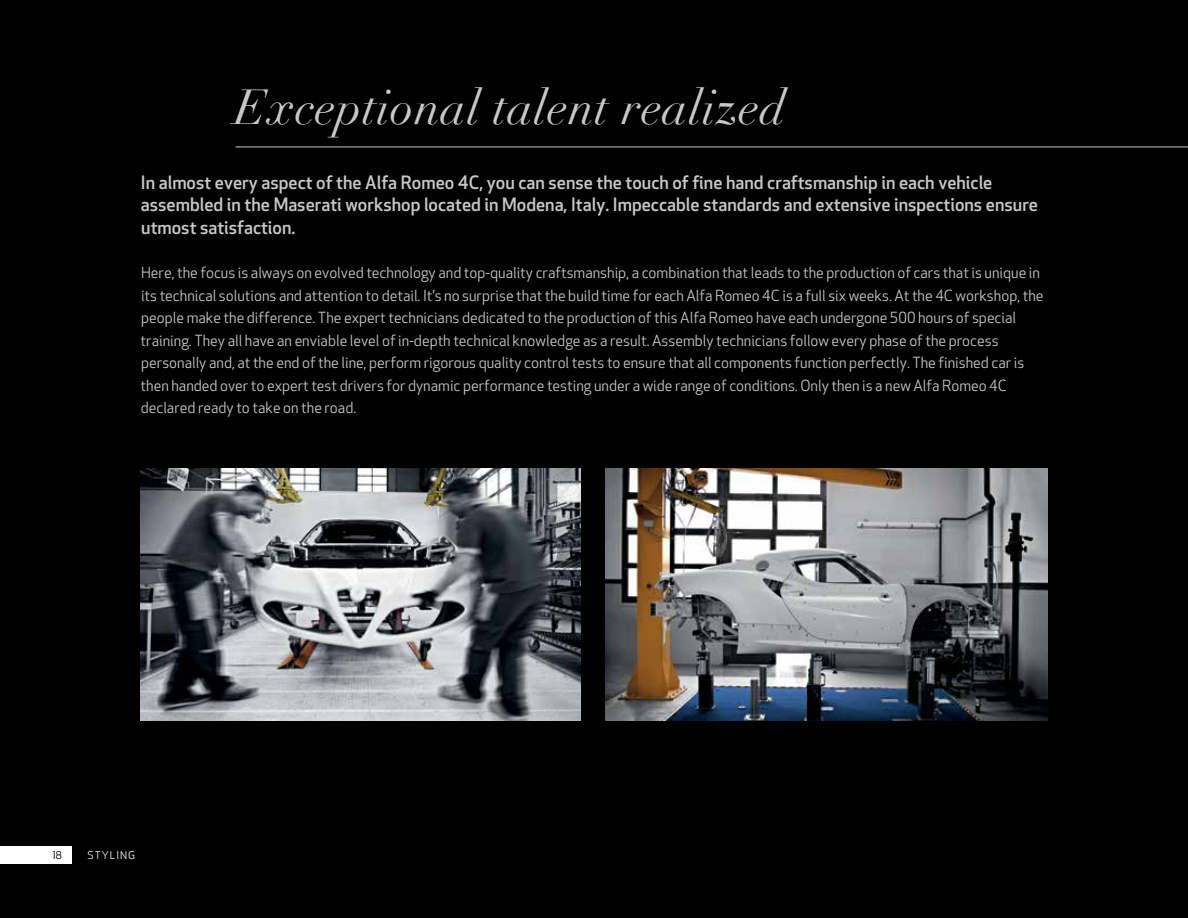
<style>
.page{position:relative;width:1188px;height:918px;background:#000}
.page>*{position:absolute;margin:0;border:0;box-sizing:border-box;transform-origin:0 0}
.t1{font:italic 48px "Didot";letter-spacing:.01em;color:#c7c8ca}
.t2{font:500 18px/22.5px "Apex New";color:#c7c8ca}
.t3{font:15px/22.5px "Apex New";color:#c7c8ca}
.t4{font:10.5px "Apex New";letter-spacing:.1em;color:#fff}
.t5{font:10.5px "Apex New";color:#000}
</style>
<div class="page">
<img style="left:140px;top:468px;width:441px;height:253px">
<img style="left:606px;top:468px;width:442px;height:253px">
<hr style="left:235px;top:147px;width:953px;height:1px;background:#c7c8ca">
<div style="left:0;top:847px;width:71px;height:17px;background:#fff"></div>
<h1 class="t1" style="left:235px;top:78px;width:553px">Exceptional talent realized</h1>
<p class="t2" style="left:141px;top:171px;width:899px">In almost every aspect of the Alfa Romeo 4C, you can sense the touch of fine hand craftsmanship in each vehicle assembled in the Maserati workshop located in Modena, Italy. Impeccable standards and extensive inspections ensure utmost satisfaction.</p>
<p class="t3" style="left:141px;top:261px;width:904px">Here, the focus is always on evolved technology and top-quality craftsmanship, a combination that leads to the production of cars that is unique in its technical solutions and attention to detail. It’s no surprise that the build time for each Alfa Romeo 4C is a full six weeks. At the 4C workshop, the people make the difference. The expert technicians dedicated to the production of this Alfa Romeo have each undergone 500 hours of special training. They all have an enviable level of in-depth technical knowledge as a result. Assembly technicians follow every phase of the process personally and, at the end of the line, perform rigorous quality control tests to ensure that all components function perfectly. The finished car is then handed over to expert test drivers for dynamic performance testing under a wide range of conditions. Only then is a new Alfa Romeo 4C declared ready to take on the road.</p>
<p class="t5" style="left:52px;top:849px;width:11px">18</p>
<p class="t4" style="left:87px;top:849px;width:49px">STYLING</p>
</div>
